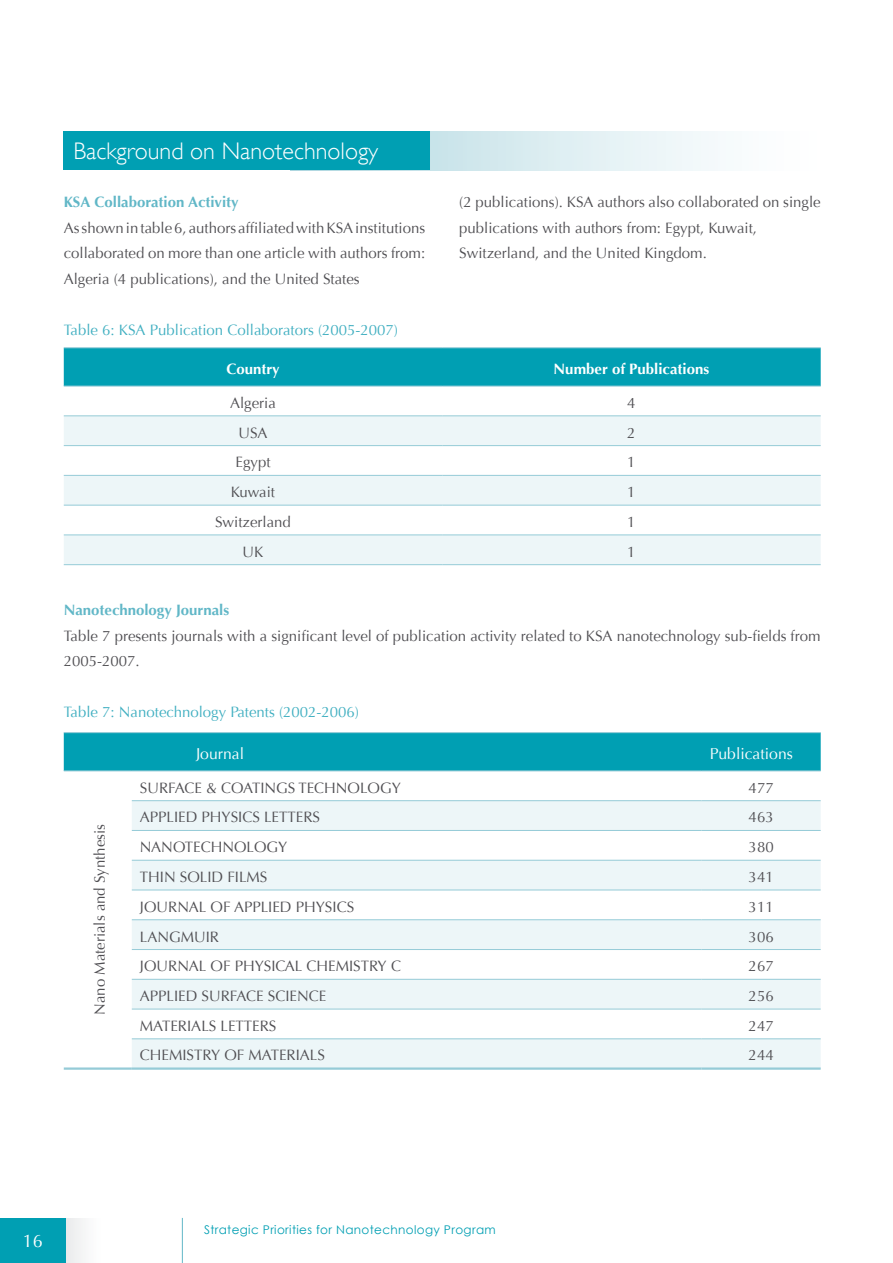
<style>
.page{position:relative;width:893px;height:1263px;background:#fff}
.page>*{position:absolute;margin:0;border:0;box-sizing:border-box;transform-origin:0 0}
.t1{font:300 24px "Gill Sans";color:#fff}
.t2{font:18px "Optima";color:#fff}
.t3{font:15.75px "Optima";color:#fff}
.t4{font:15px/25.5px "Optima";color:#504f53}
.t5{font:15px "Optima";color:#40afc1}
.t6{font:700 15px "Optima";color:#61b7c7}
.t7{font:700 15px "Optima";color:#fff}
.t8{font:12px "Century Gothic";letter-spacing:.03em;color:#009fb3}
</style>
<div class="page">
<div style="left:0;top:1218px;width:102px;height:45px;background:#f5f6f6"></div>
<div style="left:0;top:1218px;width:66px;height:45px;background:#009fb3"></div>
<hr style="left:182px;top:1218px;width:1px;height:45px;background:#61b7c7">
<svg style="left:429px;top:132px;width:286px;height:38px;background:#ddeef2"></svg>
<div style="left:64px;top:132px;width:365px;height:38px;background:#009fb3"></div>
<div style="left:64px;top:348px;width:757px;height:38px;background:#009fb3"></div>
<svg style="left:64px;top:416px;width:757px;height:148px;fill:#edf6f8"></svg>
<hr style="left:64px;top:347px;width:378px;height:1px;background:#95cbd7">
<hr style="left:442px;top:347px;width:379px;height:1px;background:#95cbd7">
<hr style="left:64px;top:386px;width:378px;height:1px;background:#95cbd7">
<hr style="left:442px;top:386px;width:379px;height:1px;background:#95cbd7">
<hr style="left:64px;top:415px;width:378px;height:1px;background:#95cbd7">
<hr style="left:442px;top:415px;width:379px;height:1px;background:#95cbd7">
<hr style="left:64px;top:445px;width:378px;height:1px;background:#95cbd7">
<hr style="left:442px;top:445px;width:379px;height:1px;background:#95cbd7">
<hr style="left:64px;top:475px;width:378px;height:1px;background:#95cbd7">
<hr style="left:442px;top:475px;width:379px;height:1px;background:#95cbd7">
<hr style="left:64px;top:505px;width:378px;height:1px;background:#95cbd7">
<hr style="left:442px;top:505px;width:379px;height:1px;background:#95cbd7">
<hr style="left:64px;top:534px;width:378px;height:1px;background:#95cbd7">
<hr style="left:442px;top:534px;width:379px;height:1px;background:#95cbd7">
<hr style="left:64px;top:564px;width:378px;height:1px;background:#95cbd7">
<hr style="left:442px;top:564px;width:379px;height:1px;background:#95cbd7">
<div style="left:64px;top:733px;width:757px;height:37px;background:#009fb3"></div>
<svg style="left:132px;top:801px;width:689px;height:266px;fill:#edf6f8"></svg>
<hr style="left:132px;top:800px;width:56px;height:1px;background:#95cbd7">
<hr style="left:188px;top:800px;width:514px;height:1px;background:#95cbd7">
<hr style="left:702px;top:800px;width:119px;height:1px;background:#95cbd7">
<hr style="left:132px;top:830px;width:56px;height:1px;background:#95cbd7">
<hr style="left:188px;top:830px;width:514px;height:1px;background:#95cbd7">
<hr style="left:702px;top:830px;width:119px;height:1px;background:#95cbd7">
<hr style="left:132px;top:860px;width:56px;height:1px;background:#95cbd7">
<hr style="left:188px;top:860px;width:514px;height:1px;background:#95cbd7">
<hr style="left:702px;top:860px;width:119px;height:1px;background:#95cbd7">
<hr style="left:132px;top:890px;width:56px;height:1px;background:#95cbd7">
<hr style="left:188px;top:890px;width:514px;height:1px;background:#95cbd7">
<hr style="left:702px;top:890px;width:119px;height:1px;background:#95cbd7">
<hr style="left:132px;top:919px;width:56px;height:1px;background:#95cbd7">
<hr style="left:188px;top:919px;width:514px;height:1px;background:#95cbd7">
<hr style="left:702px;top:919px;width:119px;height:1px;background:#95cbd7">
<hr style="left:132px;top:949px;width:56px;height:1px;background:#95cbd7">
<hr style="left:188px;top:949px;width:514px;height:1px;background:#95cbd7">
<hr style="left:702px;top:949px;width:119px;height:1px;background:#95cbd7">
<hr style="left:132px;top:979px;width:56px;height:1px;background:#95cbd7">
<hr style="left:188px;top:979px;width:514px;height:1px;background:#95cbd7">
<hr style="left:702px;top:979px;width:119px;height:1px;background:#95cbd7">
<hr style="left:132px;top:1009px;width:56px;height:1px;background:#95cbd7">
<hr style="left:188px;top:1009px;width:514px;height:1px;background:#95cbd7">
<hr style="left:702px;top:1009px;width:119px;height:1px;background:#95cbd7">
<hr style="left:132px;top:1038px;width:56px;height:1px;background:#95cbd7">
<hr style="left:188px;top:1038px;width:514px;height:1px;background:#95cbd7">
<hr style="left:702px;top:1038px;width:119px;height:1px;background:#95cbd7">
<hr style="left:64px;top:732px;width:68px;height:1px;background:#95cbd7">
<hr style="left:132px;top:732px;width:56px;height:1px;background:#95cbd7">
<hr style="left:188px;top:732px;width:514px;height:1px;background:#95cbd7">
<hr style="left:702px;top:732px;width:119px;height:1px;background:#95cbd7">
<hr style="left:64px;top:770px;width:68px;height:1px;background:#95cbd7">
<hr style="left:132px;top:770px;width:56px;height:1px;background:#95cbd7">
<hr style="left:188px;top:770px;width:514px;height:1px;background:#95cbd7">
<hr style="left:702px;top:770px;width:119px;height:1px;background:#95cbd7">
<hr style="left:64px;top:1067px;width:68px;height:3px;background:#95cbd7">
<hr style="left:132px;top:1067px;width:56px;height:3px;background:#95cbd7">
<hr style="left:188px;top:1067px;width:514px;height:3px;background:#95cbd7">
<hr style="left:702px;top:1067px;width:119px;height:3px;background:#95cbd7">
<h1 class="t1" style="left:73px;top:137px;width:168px">Strategic Context</h1>
<h1 class="t1" style="left:73px;top:137px;width:306px">Background on Nanotechnology</h1>
<p class="t6" style="left:64px;top:193px;width:176px">KSA Collaboration Activity</p>
<p class="t4" style="left:64px;top:215px;width:363px;text-align:justify">As shown in table 6, authors affiliated with KSA institutions collaborated on more than one article with authors from:<br>Algeria (4 publications), and the United States</p>
<p class="t5" style="left:64px;top:321px;width:336px">Table 6: KSA Publication Collaborators (2005-2007)</p>
<p class="t4" style="left:459px;top:189px;width:363px">(2 publications). KSA authors also collaborated on single publications with authors from: Egypt, Kuwait,<br>Switzerland, and the United Kingdom.</p>
<p class="t7" style="left:226px;top:360px;width:55px">Country</p>
<p class="t7" style="left:554px;top:360px;width:157px">Number of Publications</p>
<p class="t4" style="left:230px;top:390px;width:47px">Algeria</p>
<p class="t4" style="left:627px;top:390px;width:10px">4</p>
<p class="t4" style="left:238px;top:420px;width:31px">USA</p>
<p class="t4" style="left:627px;top:420px;width:8px">2</p>
<p class="t4" style="left:235px;top:450px;width:37px">Egypt</p>
<p class="t4" style="left:627px;top:450px;width:10px">1</p>
<p class="t4" style="left:231px;top:479px;width:46px">Kuwait</p>
<p class="t4" style="left:627px;top:479px;width:10px">1</p>
<p class="t4" style="left:215px;top:509px;width:77px">Switzerland</p>
<p class="t4" style="left:627px;top:509px;width:10px">1</p>
<p class="t4" style="left:243px;top:539px;width:22px">UK</p>
<p class="t4" style="left:627px;top:539px;width:10px">1</p>
<p class="t6" style="left:64px;top:601px;width:167px">Nanotechnology Journals</p>
<p class="t4" style="left:64px;top:623px;width:758px">Table 7 presents journals with a significant level of publication activity related to KSA nanotechnology sub-fields from<br>2005-2007.</p>
<p class="t5" style="left:64px;top:704px;width:297px">Table 7: Nanotechnology Patents (2002-2006)</p>
<p class="t4" style="left:87px;top:1015px;width:192px;rotate:-90deg">Nano Materials and Synthesis</p>
<p class="t3" style="left:196px;top:744px;width:49px">Journal</p>
<p class="t3" style="left:710px;top:744px;width:85px">Publications</p>
<p class="t4" style="left:140px;top:775px;width:262px">SURFACE &amp; COATINGS TECHNOLOGY</p>
<p class="t4" style="left:749px;top:775px;width:27px">477</p>
<p class="t4" style="left:140px;top:805px;width:182px">APPLIED PHYSICS LETTERS</p>
<p class="t4" style="left:749px;top:805px;width:27px">463</p>
<p class="t4" style="left:140px;top:835px;width:149px">NANOTECHNOLOGY</p>
<p class="t4" style="left:749px;top:835px;width:27px">380</p>
<p class="t4" style="left:140px;top:864px;width:129px">THIN SOLID FILMS</p>
<p class="t4" style="left:749px;top:864px;width:27px">341</p>
<p class="t4" style="left:140px;top:894px;width:216px">JOURNAL OF APPLIED PHYSICS</p>
<p class="t4" style="left:749px;top:894px;width:27px">311</p>
<p class="t4" style="left:140px;top:924px;width:81px">LANGMUIR</p>
<p class="t4" style="left:749px;top:924px;width:27px">306</p>
<p class="t4" style="left:140px;top:954px;width:263px">JOURNAL OF PHYSICAL CHEMISTRY C</p>
<p class="t4" style="left:749px;top:954px;width:27px">267</p>
<p class="t4" style="left:140px;top:983px;width:188px">APPLIED SURFACE SCIENCE</p>
<p class="t4" style="left:749px;top:983px;width:27px">256</p>
<p class="t4" style="left:140px;top:1013px;width:138px">MATERIALS LETTERS</p>
<p class="t4" style="left:749px;top:1013px;width:27px">247</p>
<p class="t4" style="left:140px;top:1042px;width:187px">CHEMISTRY OF MATERIALS</p>
<p class="t4" style="left:749px;top:1042px;width:27px">244</p>
<p class="t2" style="left:23px;top:1231px;width:22px">16</p>
<p class="t8" style="left:204px;top:1222px;width:293px">Strategic Priorities for Nanotechnology Program</p>
</div>
